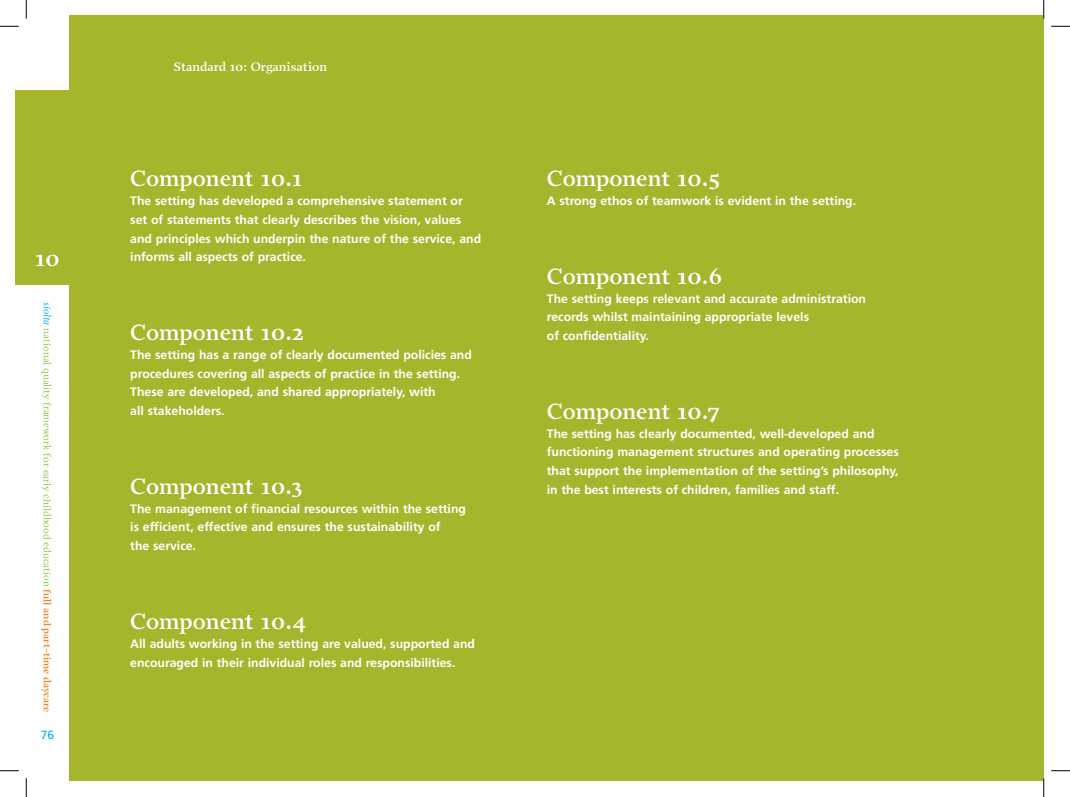
<style>
.page{position:relative;width:1070px;height:797px;background:#fff}
.page>*{position:absolute;margin:0;border:0;box-sizing:border-box;transform-origin:0 0}
.component_heading{font:600 22.5px "Prensa";color:#fff}
.signpost_thin_headin{font:600 12.5px "Prensa";color:#fff}
.t1{font:700 12.25px/18.8px "Frutiger";color:#fff}
.think_body{font:11.88px "Frutiger";color:#00aeef}
.t2{font:10px "Prensa";color:#8bc63e}
.s1{font-style:italic;color:#00aeef}
.s2{font-weight:600;color:#f58220}
</style>
<div class="page">
<div style="left:69px;top:16px;width:974px;height:765px;background:#a5b52c"></div>
<div style="left:16px;top:90px;width:59px;height:194px;background:#a5b52c"></div>
<svg style="left:0;top:25px;width:19px;height:2px"></svg>
<svg style="left:1051px;top:25px;width:18px;height:2px"></svg>
<svg style="left:0;top:770px;width:19px;height:1px"></svg>
<svg style="left:1051px;top:770px;width:18px;height:1px"></svg>
<svg style="left:25px;top:0;width:2px;height:19px"></svg>
<svg style="left:25px;top:778px;width:2px;height:19px"></svg>
<svg style="left:1042px;top:0;width:2px;height:19px"></svg>
<svg style="left:1043px;top:778px;width:1px;height:19px"></svg>
<p class="component_heading" style="left:35px;top:245px;width:26px">10</p>
<p class="t2" style="left:53px;top:302px;width:412px;rotate:90deg"><span class="s1">síolta</span> national quality framework for early childhood education <span class="s2">full and part-time daycare</span></p>
<p class="think_body" style="left:41px;top:727px;width:15px">76</p>
<p class="signpost_thin_headin" style="left:173px;top:59px;width:155px">Standard 10: Organisation</p>
<p class="component_heading" style="left:130px;top:165px;width:173px">Component 10.1</p>
<p class="t1" style="left:130px;top:191px;width:352px">The setting has developed a comprehensive statement or set of statements that clearly describes the vision, values and principles which underpin the nature of the service, and informs all aspects of practice.</p>
<p class="component_heading" style="left:130px;top:319px;width:175px">Component 10.2</p>
<p class="t1" style="left:130px;top:345px;width:343px">The setting has a range of clearly documented policies and procedures covering all aspects of practice in the setting.<br>These are developed, and shared appropriately, with<br>all stakeholders.</p>
<p class="component_heading" style="left:130px;top:473px;width:174px">Component 10.3</p>
<p class="t1" style="left:130px;top:499px;width:337px">The management of financial resources within the setting is efficient, effective and ensures the sustainability of<br>the service.</p>
<p class="component_heading" style="left:130px;top:608px;width:177px">Component 10.4</p>
<p class="t1" style="left:130px;top:634px;width:346px">All adults working in the setting are valued, supported and encouraged in their individual roles and responsibilities.</p>
<p class="component_heading" style="left:547px;top:165px;width:175px">Component 10.5</p>
<p class="t1" style="left:547px;top:191px;width:311px">A strong ethos of teamwork is evident in the setting.</p>
<p class="component_heading" style="left:547px;top:263px;width:177px">Component 10.6</p>
<p class="t1" style="left:547px;top:289px;width:321px">The setting keeps relevant and accurate administration records whilst maintaining appropriate levels<br>of confidentiality.</p>
<p class="component_heading" style="left:547px;top:398px;width:174px">Component 10.7</p>
<p class="t1" style="left:547px;top:424px;width:353px">The setting has clearly documented, well-developed and functioning management structures and operating processes that support the implementation of the setting’s philosophy, in the best interests of children, families and staff.</p>
</div>
